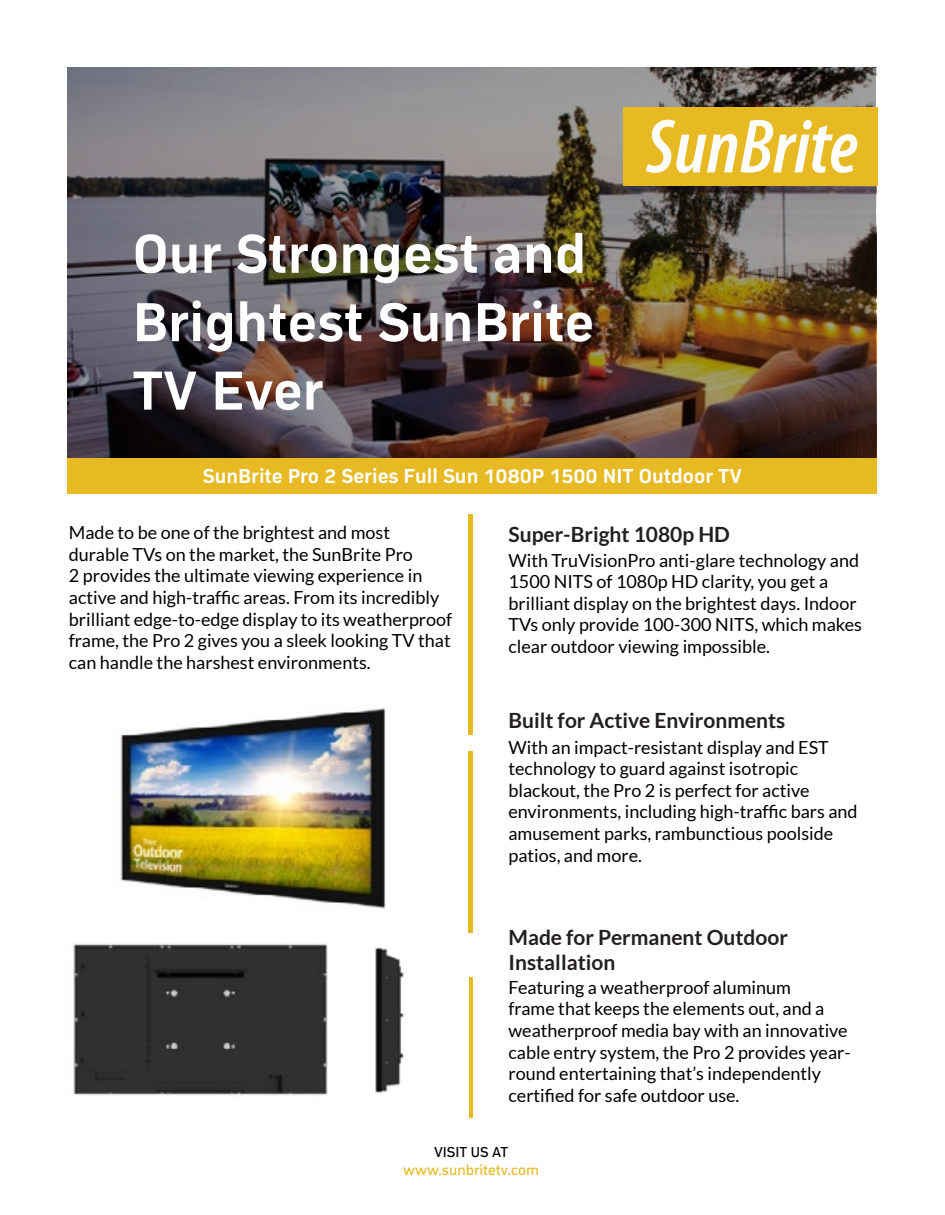
<style>
.page{position:relative;width:945px;height:1215px;background:#fff}
.page>*{position:absolute;margin:0;border:0;box-sizing:border-box;transform-origin:0 0}
.t1{font:700 57px/68.4px "Compasse";color:#fff}
.t2{font:700 21px/25.2px "Lato";color:#231f20}
.t3{font:700 21px "Compasse";color:#fff}
.t4{font:18px/21.6px "Lato";color:#000}
.t5{font:15px "Compasse";color:#e7ba24}
.t6{font:15px "Compasse";color:#000}
</style>
<div class="page">
<img style="left:112px;top:708px;width:274px;height:200px">
<img style="left:375px;top:947px;width:29px;height:147px">
<img style="left:73px;top:943px;width:255px;height:153px">
<img style="left:68px;top:68px;width:808px;height:390px">
<hr style="left:469px;top:515px;width:4px;height:220px;background:#e7ba24">
<hr style="left:469px;top:751px;width:4px;height:182px;background:#e7ba24">
<hr style="left:469px;top:977px;width:4px;height:140px;background:#e7ba24">
<div style="left:68px;top:458px;width:810px;height:36px;background:#e7ba24"></div>
<div style="left:623px;top:108px;width:255px;height:78px;background:#e7ba24"></div>
<svg style="left:646px;top:120px;width:211px;height:53px"></svg>
<p class="t1" style="left:133px;top:219px;width:463px">Our Strongest and<br>Brightest SunBrite<br>TV Ever</p>
<p class="t3" style="left:203px;top:464px;width:541px">SunBrite Pro 2 Series Full Sun 1080P 1500 NIT Outdoor TV</p>
<p class="t4" style="left:69px;top:522px;width:323px">Made to be one of the brightest and most</p>
<p class="t2" style="left:508px;top:521px;width:223px">Super-Bright 1080p HD</p>
<p class="t4" style="left:69px;top:543px;width:385px">durable TVs on the market, the SunBrite Pro<br>2 provides the ultimate viewing experience in active and high-traffic areas. From its incredibly brilliant edge-to-edge display to its weatherproof frame, the Pro 2 gives you a sleek looking TV that can handle the harshest environments.</p>
<p class="t4" style="left:508px;top:549px;width:355px">With TruVisionPro anti-glare technology and 1500 NITS of 1080p HD clarity, you get a brilliant display on the brightest days. Indoor TVs only provide 100-300 NITS, which makes clear outdoor viewing impossible.</p>
<p class="t2" style="left:508px;top:707px;width:279px">Built for Active Environments</p>
<p class="t4" style="left:508px;top:736px;width:351px">With an impact-resistant display and EST technology to guard against isotropic blackout, the Pro 2 is perfect for active environments, including high-traffic bars and amusement parks, rambunctious poolside patios, and more.</p>
<p class="t2" style="left:508px;top:924px;width:281px">Made for Permanent Outdoor<br>Installation</p>
<p class="t4" style="left:508px;top:976px;width:344px">Featuring a weatherproof aluminum<br>frame that keeps the elements out, and a weatherproof media bay with an innovative cable entry system, the Pro 2 provides year&shy;round entertaining that’s independently certified for safe outdoor use.</p>
<p class="t6" style="left:434px;top:1143px;width:76px">VISIT US AT</p>
<p class="t5" style="left:403px;top:1161px;width:137px">www.sunbritetv.com</p>
</div>
